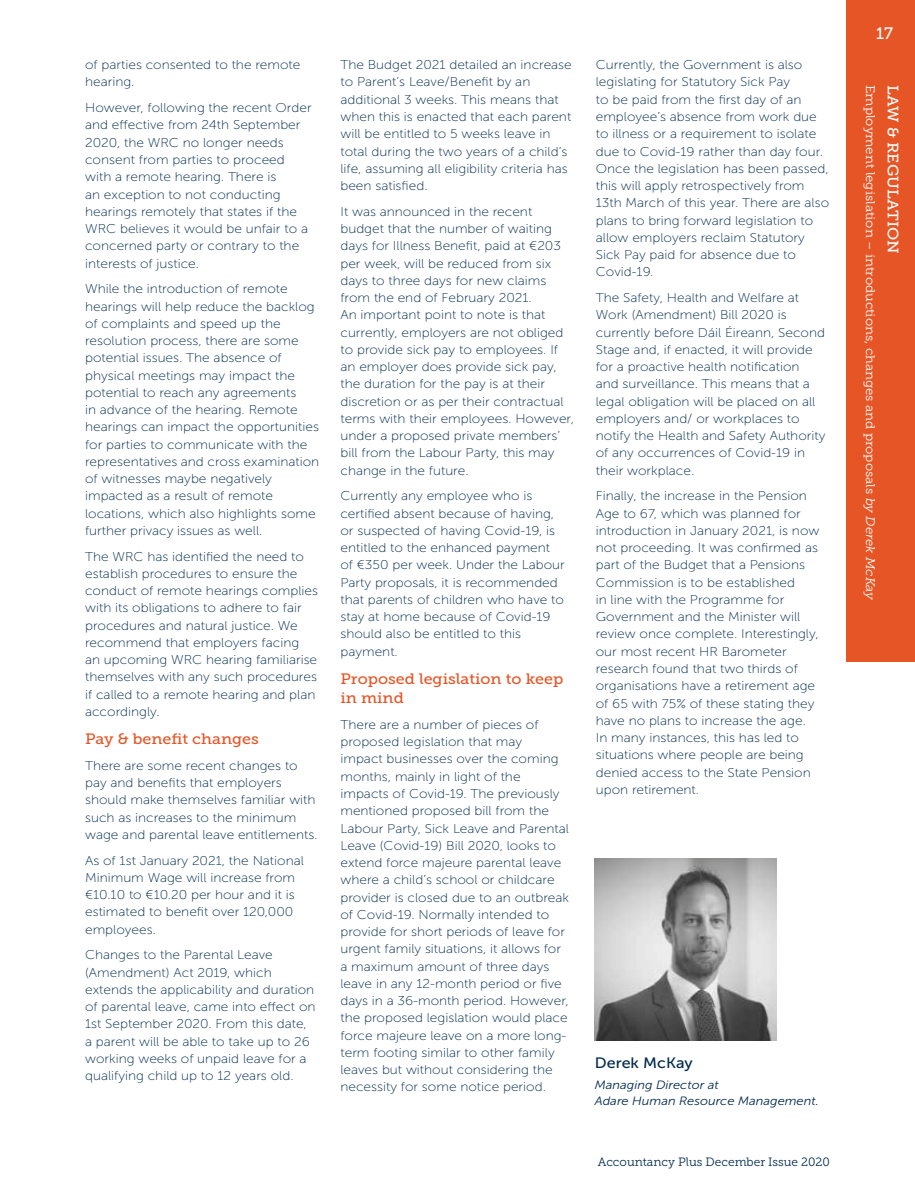
<style>
.page{position:relative;width:915px;height:1191px;background:#fff}
.page>*{position:absolute;margin:0;border:0;box-sizing:border-box;transform-origin:0 0}
.t1{font:16.5px "Museo Slab 500";color:#fff}
.t2{font:15px/19.5px "Museo Slab 500";color:#e65525;scale:1.07 1}
.t3{font:15px "Museo Slab 500";letter-spacing:.01em;color:#fff;scale:1.07 1}
.t4{font:15px "Museo Sans 500";color:#002a4e;scale:1.07 1}
.t5{font:12.75px/17.2px "Museo Sans 100";color:#002a4e;scale:1.07 1}
.t6{font:12.3px "Museo Slab 300";color:#fff;scale:1.07 1}
.t7{font:italic 12px/16.5px "Museo Sans 300";color:#002a4e;scale:1.07 1}
.t8{font:12px "Museo Slab 300";color:#002a4e}
.s1{font-style:italic}
</style>
<div class="page">
<div style="left:846px;top:0;width:68px;height:661px;background:#e65525"></div>
<img style="left:594px;top:858px;width:182px;height:182px">
<p class="t5" style="left:85px;top:56px;width:203px">of parties consented to the remote hearing.</p>
<p class="t5" style="left:85px;top:99px;width:213px">However, following the recent Order and effective from 24th September<br>2020, the WRC no longer needs consent from parties to proceed with a remote hearing. There is<br>an exception to not conducting hearings remotely that states if the<br>WRC believes it would be unfair to a concerned party or contrary to the interests of justice.</p>
<p class="t5" style="left:85px;top:280px;width:220px">While the introduction of remote hearings will help reduce the backlog of complaints and speed up the resolution process, there are some potential issues. The absence of physical meetings may impact the potential to reach any agreements<br>in advance of the hearing. Remote hearings can impact the opportunities for parties to communicate with the representatives and cross examination of witnesses maybe negatively impacted as a result of remote locations, which also highlights some further privacy issues as well.</p>
<p class="t5" style="left:85px;top:548px;width:219px">The WRC has identified the need to establish procedures to ensure the conduct of remote hearings complies with its obligations to adhere to fair procedures and natural justice. We recommend that employers facing<br>an upcoming WRC hearing familiarise themselves with any such procedures if called to a remote hearing and plan accordingly.</p>
<p class="t2" style="left:85px;top:729px;width:164px">Pay &amp; benefit changes</p>
<p class="t5" style="left:85px;top:757px;width:219px">There are some recent changes to pay and benefits that employers should make themselves familiar with such as increases to the minimum wage and parental leave entitlements.</p>
<p class="t5" style="left:85px;top:851px;width:206px">As of 1st January 2021, the National<br>Minimum Wage will increase from €10.10 to €10.20 per hour and it is estimated to benefit over 120,000 employees.</p>
<p class="t5" style="left:85px;top:946px;width:217px">Changes to the Parental Leave (Amendment) Act 2019, which extends the applicability and duration of parental leave, came into effect on 1st September 2020. From this date, a parent will be able to take up to 26 working weeks of unpaid leave for a qualifying child up to 12 years old.</p>
<p class="t5" style="left:340px;top:56px;width:218px">The Budget 2021 detailed an increase to Parent’s Leave/Benefit by an additional 3 weeks. This means that when this is enacted that each parent will be entitled to 5 weeks leave in total during the two years of a child’s life, assuming all eligibility criteria has been satisfied.</p>
<p class="t5" style="left:340px;top:203px;width:220px">It was announced in the recent budget that the number of waiting days for Illness Benefit, paid at €203 per week, will be reduced from six days to three days for new claims from the end of February 2021.<br>An important point to note is that currently, employers are not obliged to provide sick pay to employees. If an employer does provide sick pay, the duration for the pay is at their discretion or as per their contractual terms with their employees. However, under a proposed private members’ bill from the Labour Party, this may change in the future.</p>
<p class="t5" style="left:340px;top:487px;width:211px">Currently any employee who is certified absent because of having, or suspected of having Covid-19, is entitled to the enhanced payment of €350 per week. Under the Labour<br>Party proposals, it is recommended that parents of children who have to stay at home because of Covid-19 should also be entitled to this payment.</p>
<p class="t2" style="left:340px;top:669px;width:210px">Proposed legislation to keep in mind</p>
<p class="t5" style="left:340px;top:716px;width:215px">There are a number of pieces of proposed legislation that may<br>impact businesses over the coming months, mainly in light of the impacts of Covid-19. The previously mentioned proposed bill from the Labour Party, Sick Leave and Parental Leave (Covid-19) Bill 2020, looks to extend force majeure parental leave where a child’s school or childcare provider is closed due to an outbreak of Covid-19. Normally intended to provide for short periods of leave for urgent family situations, it allows for a maximum amount of three days leave in any 12-month period or five days in a 36-month period. However, the proposed legislation would place force majeure leave on a more long&shy;term footing similar to other family leaves but without considering the necessity for some notice period.</p>
<p class="t5" style="left:595px;top:56px;width:219px">Currently, the Government is also legislating for Statutory Sick Pay<br>to be paid from the first day of an employee’s absence from work due to illness or a requirement to isolate due to Covid-19 rather than day four.<br>Once the legislation has been passed, this will apply retrospectively from 13th March of this year. There are also plans to bring forward legislation to allow employers reclaim Statutory Sick Pay paid for absence due to Covid-19.</p>
<p class="t5" style="left:595px;top:289px;width:216px">The Safety, Health and Welfare at Work (Amendment) Bill 2020 is currently before Dáil Éireann, Second Stage and, if enacted, it will provide for a proactive health notification and surveillance. This means that a legal obligation will be placed on all employers and/ or workplaces to notify the Health and Safety Authority of any occurrences of Covid-19 in their workplace.</p>
<p class="t5" style="left:595px;top:487px;width:210px">Finally, the increase in the Pension<br>Age to 67, which was planned for introduction in January 2021, is now not proceeding. It was confirmed as part of the Budget that a Pensions<br>Commission is to be established<br>in line with the Programme for<br>Government and the Minister will review once complete. Interestingly, our most recent HR Barometer research found that two thirds of organisations have a retirement age of 65 with 75% of these stating they have no plans to increase the age.<br>In many instances, this has led to situations where people are being denied access to the State Pension upon retirement.</p>
<p class="t4" style="left:594px;top:1054px;width:93px">Derek McKay</p>
<p class="t7" style="left:594px;top:1076px;width:211px">Managing Director at<br>Adare Human Resource Management.</p>
<p class="t8" style="left:597px;top:1155px;width:233px">Accountancy Plus December Issue 2020</p>
<p class="t1" style="left:875px;top:24px;width:18px">17</p>
<p class="t6" style="left:876px;top:85px;width:483px;rotate:90deg">Employment legislation – introductions, changes and proposals <span class="s1">by Derek McKay</span></p>
<p class="t3" style="left:901px;top:85px;width:159px;rotate:90deg">LAW &amp; REGULATION</p>
</div>
